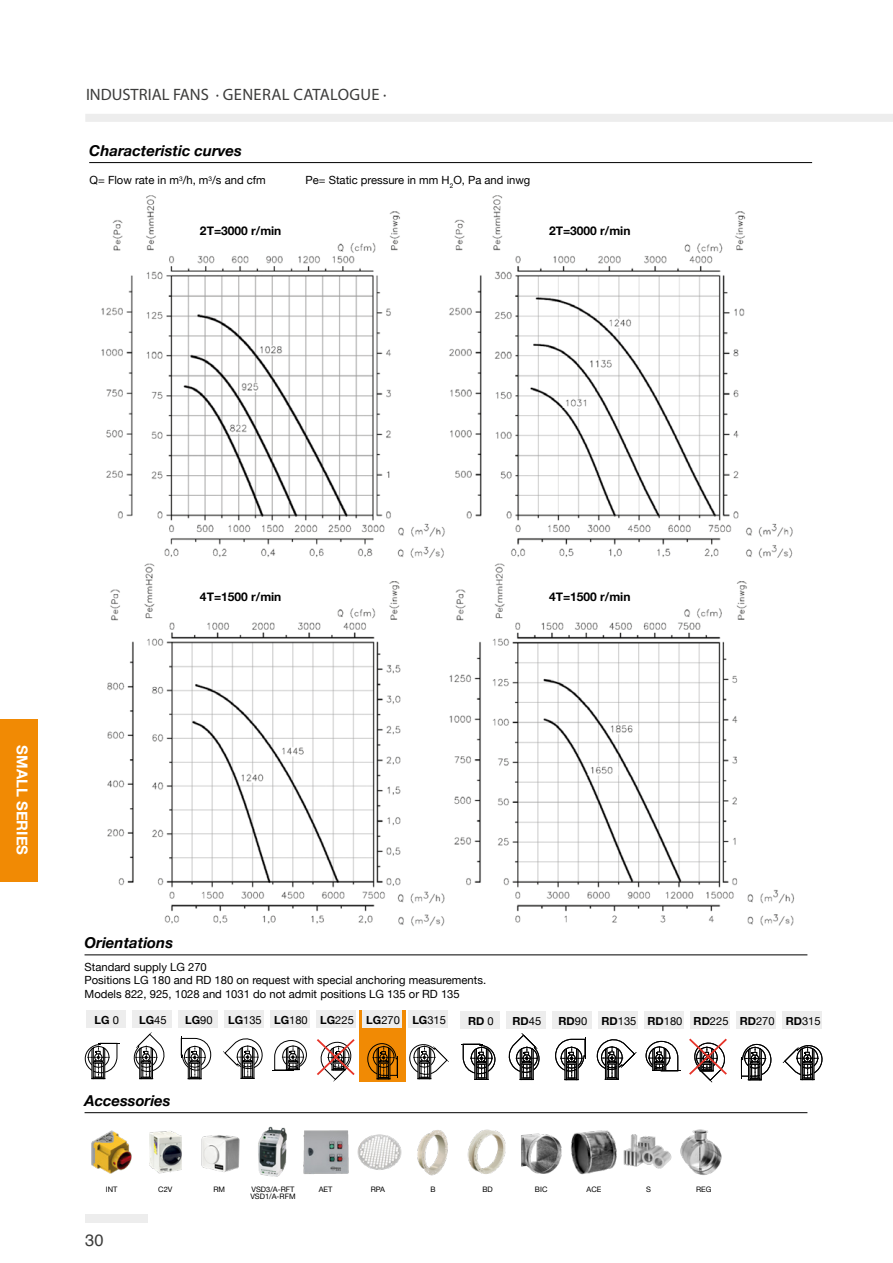
<style>
.page{position:relative;width:893px;height:1263px;background:#fff}
.page>*{position:absolute;margin:0;border:0;box-sizing:border-box;transform-origin:0 0}
.t1{font:16.5px "Myriad Pro";color:#3c3c3b}
.t2{font:16.5px "Helvetica";color:#3c3c3b}
.t3{font:italic 700 15px "Helvetica Neue";color:#000}
.t4{font:700 15px "Helvetica Neue";color:#fff}
.t5{font:700 12px "Helvetica Neue";color:#000}
.t6{font:11.25px/13.5px "Helvetica Neue";color:#000}
.t7{font:11.1px "Helvetica Neue";color:#000}
.t8{font:700 11.1px "Helvetica Neue";color:#000}
.t9{font:7.5px "Helvetica Neue";color:#000}
.s1{font-weight:400}
.s2{font-weight:700}
</style>
<div class="page">
<div style="left:0;top:719px;width:38px;height:163px;background:#f18a04"></div>
<div style="left:85px;top:1214px;width:62px;height:8px;background:#ededed"></div>
<div style="left:85px;top:114px;width:808px;height:8px;background:#ededed"></div>
<img style="left:101px;top:195px;width:694px;height:731px">
<hr style="left:892px;top:149px;width:1px;height:151px;background:#ededed">
<hr style="left:89px;top:162px;width:723px;height:1px;background:#000">
<hr style="left:85px;top:1112px;width:722px;height:1px;background:#000">
<div style="left:199px;top:223px;width:124px;height:21px;background:#fff"></div>
<div style="left:548px;top:223px;width:124px;height:21px;background:#fff"></div>
<div style="left:199px;top:589px;width:124px;height:22px;background:#fff"></div>
<div style="left:548px;top:589px;width:124px;height:22px;background:#fff"></div>
<hr style="left:85px;top:955px;width:722px;height:1px;background:#000">
<div style="left:359px;top:1010px;width:47px;height:71px;background:#f18a04"></div>
<div style="left:86px;top:1010px;width:40px;height:18px;background:#ededed"></div>
<div style="left:132px;top:1010px;width:40px;height:18px;background:#ededed"></div>
<div style="left:178px;top:1010px;width:40px;height:18px;background:#ededed"></div>
<div style="left:224px;top:1010px;width:40px;height:18px;background:#ededed"></div>
<div style="left:270px;top:1010px;width:40px;height:18px;background:#ededed"></div>
<div style="left:316px;top:1010px;width:40px;height:18px;background:#ededed"></div>
<div style="left:362px;top:1010px;width:40px;height:18px;background:#ededed"></div>
<div style="left:408px;top:1010px;width:40px;height:18px;background:#ededed"></div>
<div style="left:460px;top:1011px;width:40px;height:17px;background:#ededed"></div>
<div style="left:506px;top:1011px;width:40px;height:17px;background:#ededed"></div>
<div style="left:552px;top:1011px;width:40px;height:17px;background:#ededed"></div>
<div style="left:598px;top:1011px;width:40px;height:17px;background:#ededed"></div>
<div style="left:644px;top:1011px;width:40px;height:17px;background:#ededed"></div>
<div style="left:690px;top:1011px;width:40px;height:17px;background:#ededed"></div>
<div style="left:736px;top:1011px;width:40px;height:17px;background:#ededed"></div>
<div style="left:782px;top:1011px;width:40px;height:17px;background:#ededed"></div>
<svg style="left:461px;top:1033px;width:362px;height:49px"></svg>
<svg style="left:85px;top:1032px;width:364px;height:49px"></svg>
<img style="left:91px;top:1126px;width:631px;height:51px">
<h1 class="t1" style="left:86px;top:84px;width:302px">INDUSTRIAL FANS · GENERAL CATALOGUE ·</h1>
<h2 class="t3" style="left:89px;top:139px;width:154px">Characteristic curves</h2>
<p class="t6" style="left:90px;top:174px;width:178px">Q= Flow rate in m<sup>3</sup>/h, m<sup>3</sup>/s and cfm</p>
<p class="t6" style="left:306px;top:174px;width:226px">Pe= Static pressure in mm H<sub>2</sub>O, Pa and inwg</p>
<p class="t5" style="left:200px;top:221px;width:83px">2T=3000 r/min</p>
<p class="t5" style="left:549px;top:221px;width:83px">2T=3000 r/min</p>
<p class="t5" style="left:200px;top:587px;width:83px">4T=1500 r/min</p>
<p class="t5" style="left:549px;top:587px;width:83px">4T=1500 r/min</p>
<h2 class="t4" style="left:34px;top:745px;width:111px;rotate:90deg">SMALL SERIES</h2>
<h2 class="t3" style="left:85px;top:931px;width:90px">Orientations</h2>
<p class="t6" style="left:85px;top:961px;width:403px">Standard supply LG 270<br>Positions LG 180 and RD 180 on request with special anchoring measurements.<br>Models 822, 925, 1028 and 1031 do not admit positions LG 135 or RD 135</p>
<p class="t8" style="left:95px;top:1011px;width:26px">LG <span class="s1">0</span></p>
<p class="t8" style="left:139px;top:1011px;width:29px">LG<span class="s1">45</span></p>
<p class="t8" style="left:185px;top:1011px;width:29px">LG<span class="s1">90</span></p>
<p class="t7" style="left:228px;top:1012px;width:219px"><span class="s2">LG</span>135 <span class="s2">LG</span>180 <span class="s2">LG</span>225 <span class="s2">LG</span>270 <span class="s2">LG</span>315</p>
<p class="t8" style="left:468px;top:1012px;width:27px">RD <span class="s1">0</span></p>
<p class="t8" style="left:512px;top:1012px;width:30px">RD<span class="s1">45</span></p>
<p class="t8" style="left:559px;top:1012px;width:30px">RD<span class="s1">90</span></p>
<p class="t7" style="left:601px;top:1012px;width:221px"><span class="s2">RD</span>135 <span class="s2">RD</span>180 <span class="s2">RD</span>225 <span class="s2">RD</span>270 <span class="s2">RD</span>315</p>
<h2 class="t3" style="left:85px;top:1089px;width:88px">Accessories</h2>
<p class="t9" style="left:106px;top:1183px;width:13px">INT</p>
<p class="t9" style="left:158px;top:1183px;width:16px">C2V</p>
<p class="t9" style="left:213px;top:1183px;width:13px">RM</p>
<p class="t9" style="left:251px;top:1183px;width:44px">VSD3/A-RFT</p>
<p class="t9" style="left:319px;top:1183px;width:15px">AET</p>
<p class="t9" style="left:371px;top:1183px;width:16px">RPA</p>
<p class="t9" style="left:431px;top:1183px;width:7px">B</p>
<p class="t9" style="left:482px;top:1183px;width:12px">BD</p>
<p class="t9" style="left:535px;top:1183px;width:14px">BIC</p>
<p class="t9" style="left:586px;top:1183px;width:16px">ACE</p>
<p class="t9" style="left:646px;top:1183px;width:6px">S</p>
<p class="t9" style="left:696px;top:1183px;width:17px">REG</p>
<p class="t9" style="left:250px;top:1191px;width:47px">VSD1/A-RFM</p>
<h1 class="t2" style="left:85px;top:1227px;width:20px">30</h1>
</div>
